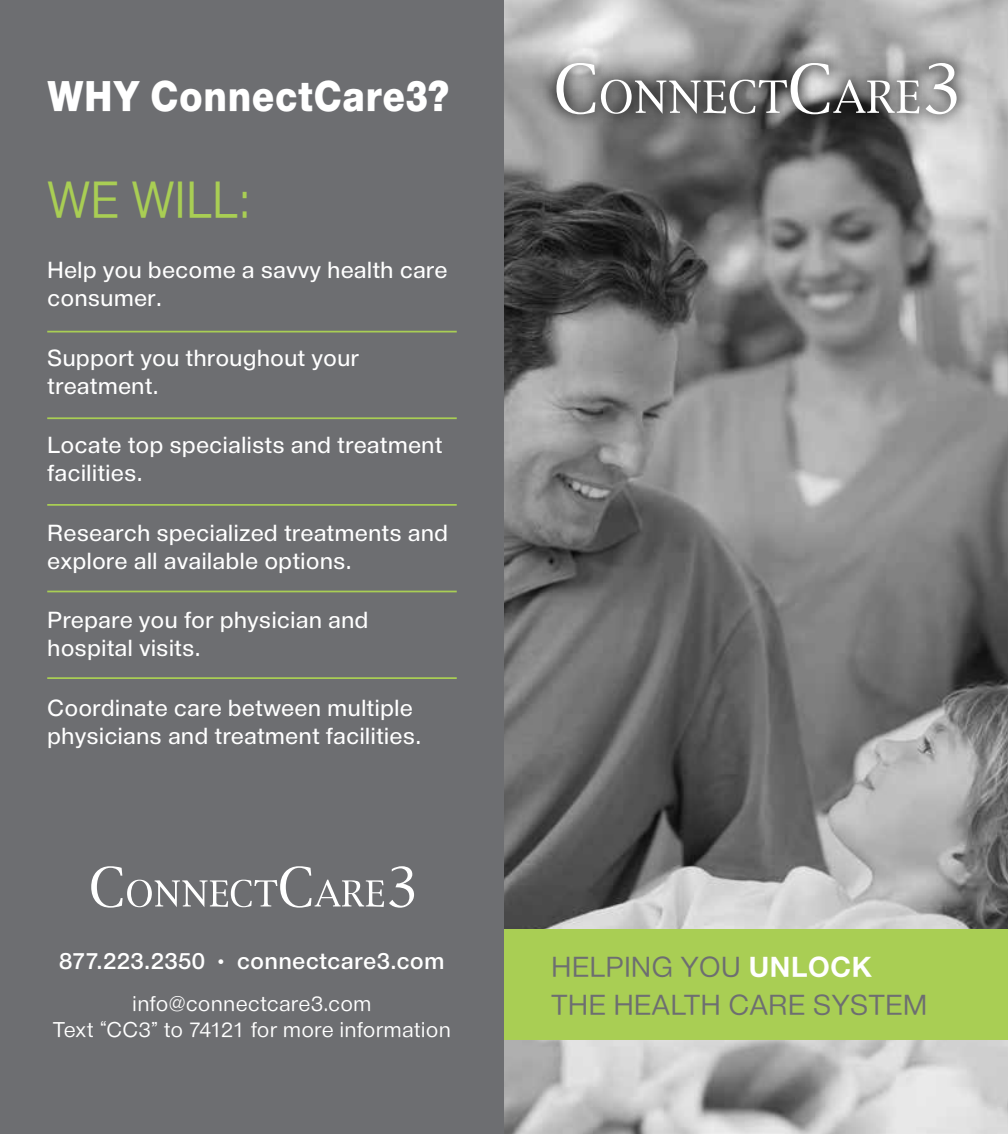
<style>
.page{position:relative;width:1008px;height:1134px;background:#fff}
.page>*{position:absolute;margin:0;border:0;box-sizing:border-box;transform-origin:0 0}
.t1{font:50.75px "Apple SD Gothic Neo";color:#a9ce54;scale:.9 1}
.t2{font:800 42px "Apple SD Gothic Neo";letter-spacing:.01em;color:#fff;scale:.9 1}
.t3{font:28px/38.5px "Apple SD Gothic Neo";color:#6d6e71}
.t4{font:600 22.75px/28px "Apple SD Gothic Neo";color:#fff}
.t5{font:700 22.75px "Apple SD Gothic Neo";letter-spacing:.01em;color:#fff}
.t6{font:21px/26.2px "Apple SD Gothic Neo";letter-spacing:-.015em;color:#fff;text-align:center}
.s1{font-weight:800;color:#fff}
</style>
<div class="page">
<img style="left:504px;top:0;width:504px;height:1134px">
<div style="left:504px;top:929px;width:504px;height:111px;background:#a9ce54"></div>
<div style="left:542px;top:48px;width:429px;height:81px;background:#000;opacity:.75"></div>
<svg style="left:557px;top:63px;width:38px;height:51px"></svg>
<svg style="left:601px;top:63px;width:318px;height:51px;background:#8e8e8e"></svg>
<svg style="left:926px;top:63px;width:31px;height:51px"></svg>
<div style="left:0;top:0;width:504px;height:1134px;background:#6d6e71"></div>
<hr style="left:47px;top:331px;width:410px;height:1px;background:#a9ce54">
<hr style="left:47px;top:417px;width:410px;height:2px;background:#a9ce54">
<hr style="left:47px;top:504px;width:410px;height:2px;background:#a9ce54">
<hr style="left:47px;top:591px;width:410px;height:1px;background:#a9ce54">
<hr style="left:47px;top:677px;width:410px;height:2px;background:#a9ce54">
<svg style="left:91px;top:866px;width:323px;height:42px"></svg>
<h2 class="t2" style="left:47px;top:63px;width:448px">why ConnectCare3?</h2>
<h1 class="t1" style="left:47px;top:161px;width:229px">WE will:</h1>
<p class="t4" style="left:47px;top:255px;width:402px">Help you become a savvy health care consumer.</p>
<p class="t4" style="left:47px;top:343px;width:313px">Support you throughout your treatment.</p>
<p class="t4" style="left:47px;top:430px;width:397px">Locate top specialists and treatment facilities.</p>
<p class="t4" style="left:47px;top:518px;width:403px">Research specialized treatments and explore all available options.</p>
<p class="t4" style="left:47px;top:605px;width:323px">Prepare you for physician and hospital visits.</p>
<p class="t4" style="left:47px;top:693px;width:376px">Coordinate care between multiple physicians and treatment facilities.</p>
<p class="t5" style="left:59px;top:944px;width:387px">877.223.2350 • connectcare3.com</p>
<p class="t6" style="left:53px;top:990px;width:400px">info@connectcare3.com<br>Text “CC3” to 74121 for more information</p>
<p class="t3" style="left:551px;top:946px;width:378px">helping you <span class="s1">UNLOCK </span>the health care system</p>
</div>
